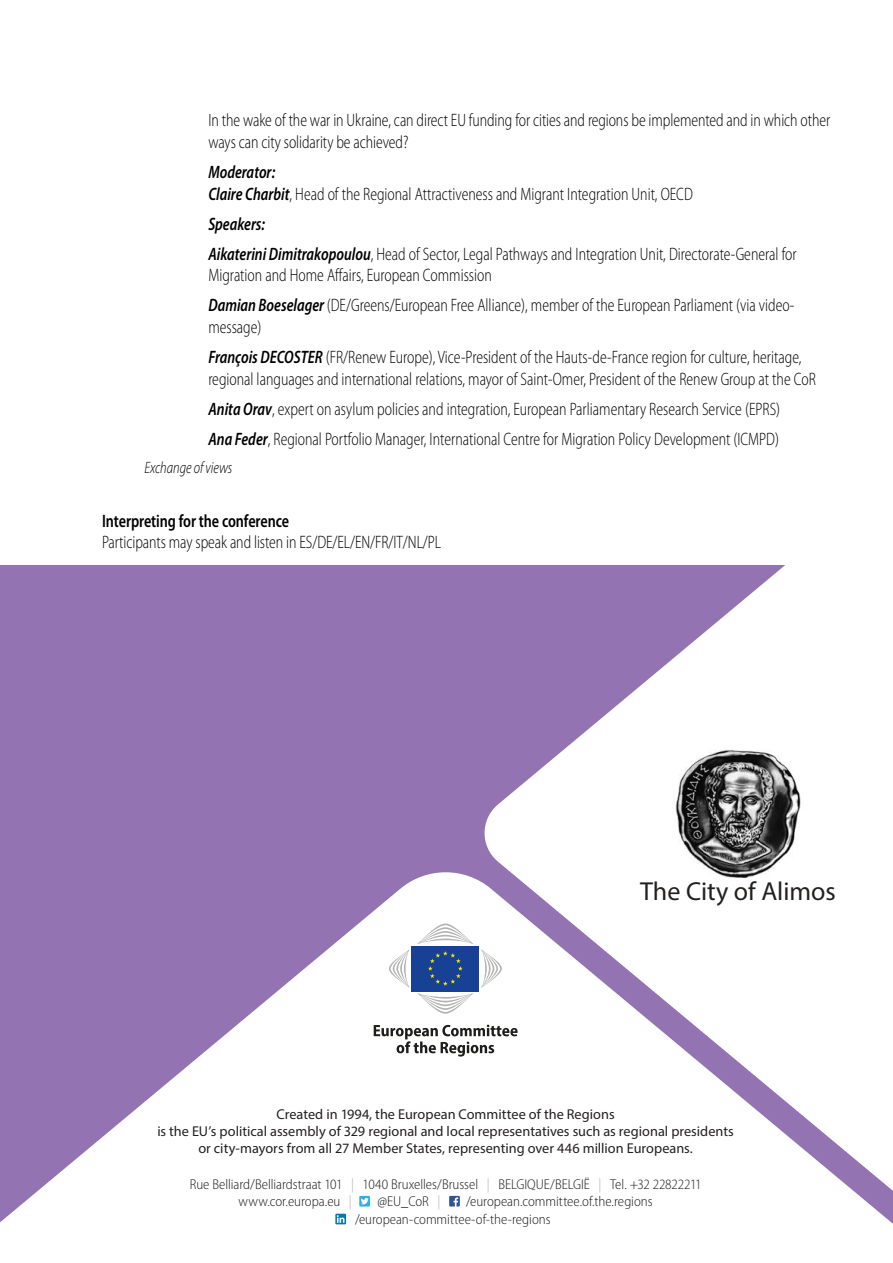
<style>
.page{position:relative;width:893px;height:1263px;background:#fff}
.page>*{position:absolute;margin:0;border:0;box-sizing:border-box;transform-origin:0 0}
.t1{font:26.1px "Myriad Pro";color:#232020}
.t2{font:300 semi-condensed 18px/30.2px "Myriad Pro";color:#000;scale:.85 1}
.t3{font:600 semi-condensed 18px "Myriad Pro";letter-spacing:-.005em;color:#000;scale:.85 1}
.t4{font:italic 300 semi-condensed 16.5px "Myriad Pro";letter-spacing:-.005em;color:#000;scale:.85 1}
.t5{font:14.25px/17.1px "Myriad Pro";color:#232020;text-align:center}
.t6{font:300 semi-condensed 14.25px/17.1px "Myriad Pro";color:#1c1c1b}
.s1{font-weight:600;font-style:italic}
.s2{color:#b3b2b2}
</style>
<div class="page">
<div style="left:0;top:566px;width:893px;height:697px;background:#9373b1"></div>
<svg style="left:532px;top:566px;width:361px;height:210px;fill:#fff"></svg>
<img style="left:673px;top:744px;width:130px;height:32px">
<svg style="left:0;top:776px;width:893px;height:487px"></svg>
<p class="t2" style="left:208px;top:110px;width:733px;line-height:21.6px">In the wake of the war in Ukraine, can direct EU funding for cities and regions be implemented and in which other ways can city solidarity be achieved?</p>
<p class="t2" style="left:208px;top:161px;width:572px;line-height:21.6px"><span class="s1">Moderator:<br>Claire Charbit</span>, Head of the Regional Attractiveness and Migrant Integration Unit, OECD</p>
<p class="t2" style="left:208px;top:209px;width:694px"><span class="s1">Speakers:<br>Aikaterini Dimitrakopoulou</span>, Head of Sector, Legal Pathways and Integration Unit, Directorate-General for</p>
<p class="t2" style="left:208px;top:261px;width:691px">Migration and Home Affairs, European Commission<br><span class="s1">Damian Boeselager</span> (DE/Greens/European Free Alliance), member of the European Parliament (via video-</p>
<p class="t2" style="left:208px;top:312px;width:699px">message)<br><span class="s1">François DECOSTER</span> (FR/Renew Europe), Vice-President of the Hauts-de-France region for culture, heritage,</p>
<p class="t2" style="left:208px;top:364px;width:716px">regional languages and international relations, mayor of Saint-Omer, President of the Renew Group at the CoR<br><span class="s1">Anita Orav</span>, expert on asylum policies and integration, European Parliamentary Research Service (EPRS)<br><span class="s1">Ana Feder</span>, Regional Portfolio Manager, International Centre for Migration Policy Development (ICMPD)</p>
<p class="t4" style="left:145px;top:459px;width:105px">Exchange of views</p>
<p class="t3" style="left:102px;top:511px;width:222px">Interpreting for the conference</p>
<p class="t2" style="left:102px;top:528px;width:400px">Participants may speak and listen in ES/DE/EL/EN/FR/IT/NL/PL</p>
<h1 class="t1" style="left:640px;top:875px;width:197px">The City of Alimos</h1>
<p class="t5" style="left:157px;top:1105px;width:578px">Created in 1994, the European Committee of the Regions<br>is the EU’s political assembly of 329 regional and local representatives such as regional presidents or city-mayors from all 27 Member States, representing over 446 million Europeans.</p>
<p class="t6" style="left:239px;top:1176px;width:464px;text-indent:-49px">Rue Belliard/Belliardstraat 101 <span class="s2">|</span> 1040 Bruxelles/Brussel <span class="s2">|</span> BELGIQUE/BELGIË <span class="s2">|</span> Tel. +32 22822211 www.cor.europa.eu <span class="s2">|</span></p>
<p class="t6" style="left:378px;top:1193px;width:64px">@EU_CoR <span class="s2">|</span></p>
<p class="t6" style="left:355px;top:1193px;width:299px;text-indent:111px">/european.committee.of.the.regions /european-committee-of-the-regions</p>
</div>
